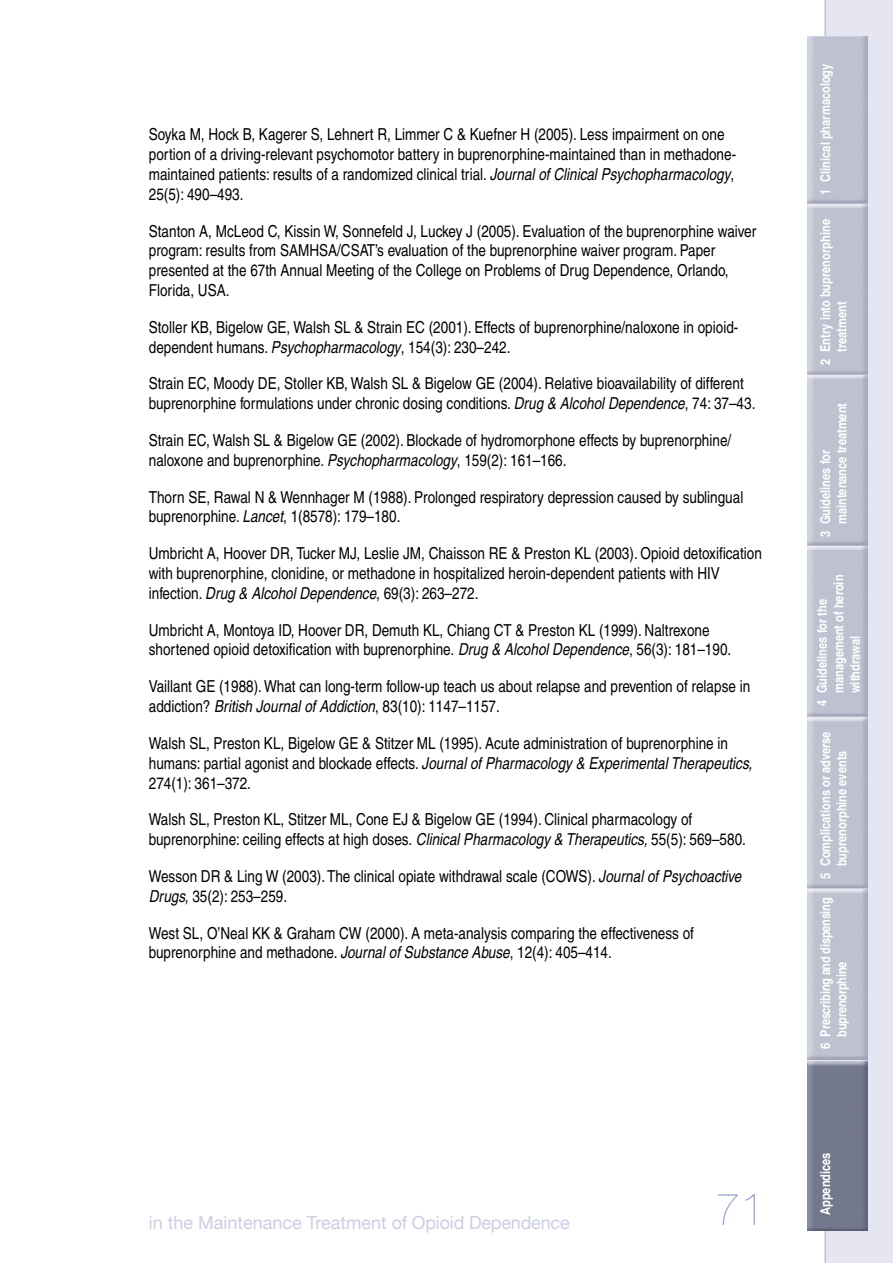
<style>
.page{position:relative;width:893px;height:1263px;background:#fff}
.page>*{position:absolute;margin:0;border:0;box-sizing:border-box;transform-origin:0 0}
.t1{font:200 45px "Helvetica Neue";color:#7b84bb}
.t2{font:18px "Helvetica Neue";color:#cacee4}
.t3{font:condensed 16.5px/19.8px "Helvetica LT";color:#000}
.t4{font:700 condensed 13.5px/16.5px "Helvetica LT";color:#fff}
.t5{font:700 condensed 13.5px/16.5px "Helvetica LT";letter-spacing:-.02em;color:#fff}
.s1{font-style:italic}
</style>
<div class="page">
<svg style="left:825px;top:0;width:68px;height:1263px;background:#dfe0ec"></svg>
<img style="left:808px;top:36px;width:59px;height:339px">
<img style="left:808px;top:375px;width:59px;height:686px">
<img style="left:808px;top:1061px;width:59px;height:169px">
<p class="t3" style="left:149px;top:125px;width:589px">Soyka M, Hock B, Kagerer S, Lehnert R, Limmer C &amp; Kuefner H (2005). Less impairment on one portion of a driving-relevant psychomotor battery in buprenorphine-maintained than in methadone&shy;maintained patients: results of a randomized clinical trial. <span class="s1">Journal of Clinical Psychopharmacology</span>, 25(5): 490–493.</p>
<p class="t3" style="left:149px;top:221px;width:609px">Stanton A, McLeod C, Kissin W, Sonnefeld J, Luckey J (2005). Evaluation of the buprenorphine waiver program: results from SAMHSA/CSAT’s evaluation of the buprenorphine waiver program. Paper presented at the 67th Annual Meeting of the College on Problems of Drug Dependence, Orlando, Florida, USA.</p>
<p class="t3" style="left:149px;top:317px;width:591px">Stoller KB, Bigelow GE, Walsh SL &amp; Strain EC (2001). Effects of buprenorphine/naloxone in opioid&shy;dependent humans. <span class="s1">Psychopharmacology</span>, 154(3): 230–242.</p>
<p class="t3" style="left:149px;top:374px;width:608px">Strain EC, Moody DE, Stoller KB, Walsh SL &amp; Bigelow GE (2004). Relative bioavailability of different buprenorphine formulations under chronic dosing conditions. <span class="s1">Drug &amp; Alcohol Dependence</span>, 74: 37–43.</p>
<p class="t3" style="left:149px;top:430px;width:584px">Strain EC, Walsh SL &amp; Bigelow GE (2002). Blockade of hydromorphone effects by buprenorphine/ naloxone and buprenorphine. <span class="s1">Psychopharmacology</span>, 159(2): 161–166.</p>
<p class="t3" style="left:149px;top:487px;width:596px">Thorn SE, Rawal N &amp; Wennhager M (1988). Prolonged respiratory depression caused by sublingual buprenorphine. <span class="s1">Lancet</span>, 1(8578): 179–180.</p>
<p class="t3" style="left:149px;top:543px;width:615px">Umbricht A, Hoover DR, Tucker MJ, Leslie JM, Chaisson RE &amp; Preston KL (2003). Opioid detoxification with buprenorphine, clonidine, or methadone in hospitalized heroin-dependent patients with HIV infection. <span class="s1">Drug &amp; Alcohol Dependence</span>, 69(3): 263–272.</p>
<p class="t3" style="left:149px;top:620px;width:584px">Umbricht A, Montoya ID, Hoover DR, Demuth KL, Chiang CT &amp; Preston KL (1999). Naltrexone shortened opioid detoxification with buprenorphine. <span class="s1">Drug &amp; Alcohol Dependence</span>, 56(3): 181–190.</p>
<p class="t3" style="left:149px;top:676px;width:603px">Vaillant GE (1988). What can long-term follow-up teach us about relapse and prevention of relapse in addiction? <span class="s1">British Journal of Addiction</span>, 83(10): 1147–1157.</p>
<p class="t3" style="left:149px;top:733px;width:605px">Walsh SL, Preston KL, Bigelow GE &amp; Stitzer ML (1995). Acute administration of buprenorphine in humans: partial agonist and blockade effects. <span class="s1">Journal of Pharmacology &amp; Experimental Therapeutics,<br></span>274(1): 361–372.</p>
<p class="t3" style="left:149px;top:810px;width:599px">Walsh SL, Preston KL, Stitzer ML, Cone EJ &amp; Bigelow GE (1994). Clinical pharmacology of buprenorphine: ceiling effects at high doses. <span class="s1">Clinical Pharmacology &amp; Therapeutics,</span> 55(5): 569–580.</p>
<p class="t3" style="left:149px;top:866px;width:594px">Wesson DR &amp; Ling W (2003). The clinical opiate withdrawal scale (COWS). <span class="s1">Journal of Psychoactive<br>Drugs,</span> 35(2): 253–259.</p>
<p class="t3" style="left:149px;top:923px;width:547px">West SL, O’Neal KK &amp; Graham CW (2000). A meta-analysis comparing the effectiveness of buprenorphine and methadone. <span class="s1">Journal of Substance Abuse</span>, 12(4): 405–414.</p>
<p class="t2" style="left:149px;top:1212px;width:422px">in the Maintenance Treatment of Opioid Dependence</p>
<h1 class="t1" style="left:715px;top:1183px;width:20px">71</h1>
<p class="t4" style="left:817px;top:195px;width:132px;rotate:-90deg">1 Clinical pharmacology</p>
<p class="t4" style="left:817px;top:352px;width:134px;text-indent:-13px;rotate:-90deg">2 Entry into buprenorphine treatment</p>
<p class="t4" style="left:817px;top:524px;width:123px;text-indent:-13px;rotate:-90deg">3 Guidelines for maintenance treatment</p>
<p class="t4" style="left:814px;top:693px;width:120px;text-indent:-13px;rotate:-90deg">4 Guidelines for the management of heroin withdrawal</p>
<p class="t4" style="left:817px;top:879px;width:149px;text-align:center;rotate:-90deg">5 Complications or adverse buprenorphine events</p>
<p class="t5" style="left:817px;top:1036px;width:141px;text-indent:-13px;rotate:-90deg">6 Prescribing and dispensing buprenorphine</p>
<p class="t4" style="left:817px;top:1215px;width:64px;rotate:-90deg">Appendices</p>
</div>
